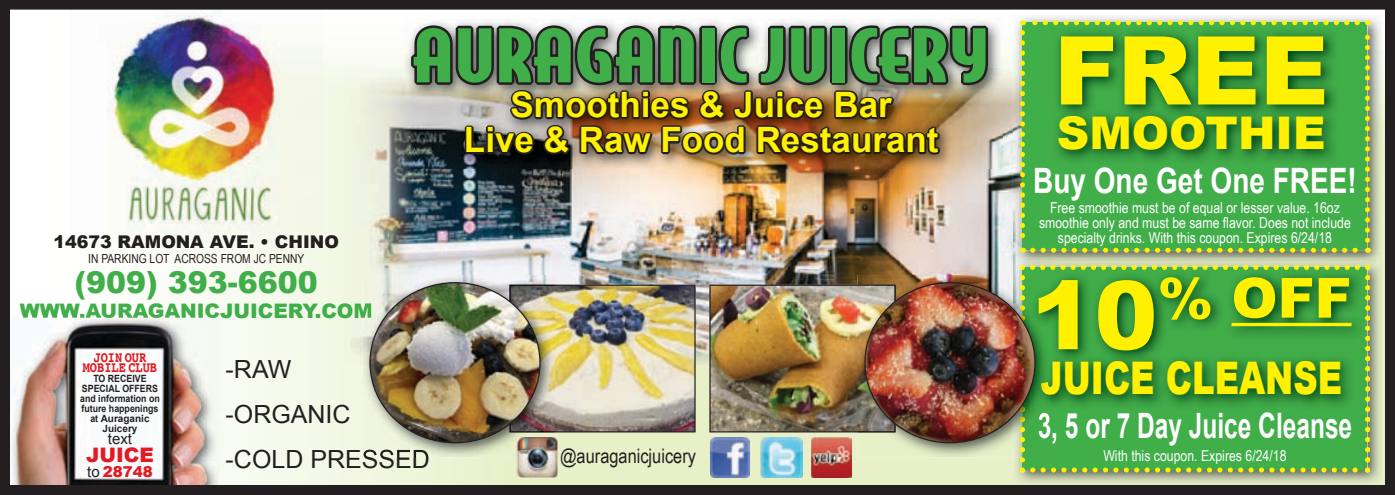
<style>
.page{position:relative;width:1395px;height:495px;background:#fff}
.page>*{position:absolute;margin:0;border:0;box-sizing:border-box;transform-origin:0 0}
.t1{font:900 95px "Arial";color:#fff101}
.t2{font:70px "Bodega Sans Black Oldstyle";color:#40ae49;scale:1.2 1}
.t3{font:900 55.5px "Arial";color:#fff101}
.t4{font:900 45px "Arial";color:#fff101;scale:.75 1}
.t5{font:900 45px "Arial";color:#fff101}
.t6{font:700 35px/35px "Arial";color:#fff101;text-align:center}
.t7{font:700 35px "Arial";color:#fff;scale:.7 1}
.t8{font:700 35px "Arial";color:#fff;scale:.8 1}
.t9{font:900 30px "Arial";color:#40ae49}
.t10{font:25px/45px "Arial";color:#231f20}
.t11{font:900 20px "Arial";color:#40ae49}
.t12{font:20px "Arial Narrow";color:#231f20}
.t13{font:900 20px "Arial";color:#e21a21}
.t14{font:900 17.5px "Arial";color:#231f20}
.t15{font:15px/15px "Arial Narrow";color:#fff;text-align:center}
.t16{font:700 15px "Courier";color:#e21a21;scale:.8 1}
.t17{font:900 15px "Arial";color:#e21a21}
.t18{font:15px "Arial";color:#231f20}
.t19{font:12.5px "Arial Narrow";color:#231f20}
.t20{font:700 10px/10px "Arial";color:#231f20;text-align:center;scale:.88 1}
.s1{font-weight:400;color:#231f20}
.s2{font-size:95px}
</style>
<div class="page">
<img style="left:196px;top:37px;width:817px;height:447px">
<img style="left:226px;top:450px;width:202px;height:18px">
<img style="left:22px;top:303px;width:320px;height:15px">
<img style="left:342px;top:69px;width:671px;height:297px">
<img style="left:107px;top:11px;width:215px;height:231px">
<img style="left:1013px;top:16px;width:371px;height:468px">
<img style="left:1013px;top:69px;width:41px;height:189px">
<svg style="left:1022px;top:23px;width:346px;height:227px;background:#31953c"></svg>
<svg style="left:1033px;top:248px;width:329px;height:5px;background:#9fb63f"></svg>
<svg style="left:1020px;top:33px;width:5px;height:220px"></svg>
<svg style="left:1365px;top:20px;width:5px;height:220px"></svg>
<svg style="left:1022px;top:20px;width:335px;height:5px;background:#b2d357"></svg>
<img style="left:1013px;top:266px;width:7px;height:9px">
<img style="left:1013px;top:258px;width:371px;height:8px">
<svg style="left:1020px;top:265px;width:350px;height:208px;background:#54b247"></svg>
<img style="left:1031px;top:270px;width:334px;height:139px">
<img style="left:1365px;top:276px;width:1px;height:133px">
<img style="left:1032px;top:270px;width:326px;height:1px">
<img style="left:1050px;top:280px;width:104px;height:70px">
<img style="left:1050px;top:361px;width:291px;height:34px">
<hr style="left:1232px;top:323px;width:120px;height:3px;background:#fff101">
<img style="left:515px;top:438px;width:43px;height:40px">
<img style="left:710px;top:438px;width:40px;height:40px">
<img style="left:760px;top:438px;width:42px;height:40px">
<img style="left:811px;top:438px;width:40px;height:40px">
<img style="left:404px;top:20px;width:598px;height:149px">
<img style="left:409px;top:21px;width:582px;height:139px">
<img style="left:79px;top:318px;width:141px;height:166px">
<img style="left:22px;top:316px;width:198px;height:2px">
<img style="left:11px;top:323px;width:195px;height:161px">
<img style="left:555px;top:285px;width:141px;height:148px">
<img style="left:709px;top:285px;width:148px;height:148px">
<img style="left:362px;top:275px;width:193px;height:183px">
<img style="left:362px;top:450px;width:66px;height:8px">
<img style="left:362px;top:303px;width:8px;height:15px">
<img style="left:515px;top:438px;width:40px;height:20px">
<img style="left:540px;top:285px;width:15px;height:147px">
<img style="left:370px;top:283px;width:170px;height:160px">
<img style="left:857px;top:275px;width:193px;height:183px">
<img style="left:1020px;top:275px;width:5px;height:183px">
<img style="left:1031px;top:275px;width:19px;height:134px">
<img style="left:1039px;top:280px;width:11px;height:70px">
<img style="left:1041px;top:361px;width:9px;height:34px">
<img style="left:1039px;top:412px;width:11px;height:33px">
<img style="left:857px;top:285px;width:8px;height:147px">
<img style="left:865px;top:283px;width:170px;height:160px">
<div style="left:0;top:0;width:1395px;height:495px;border:10px solid #231f20"></div>
<h2 class="t2" style="left:413px;top:8px;width:482px">AURAGANIC JUICERY</h2>
<h3 class="t6" style="left:464px;top:89px;width:476px">Smoothies &amp; Juice Bar<br>Live &amp; Raw Food Restaurant</h3>
<h1 class="t1" style="left:1054px;top:2px;width:276px">FREE</h1>
<h3 class="t5" style="left:1057px;top:101px;width:270px">SMOOTHIE</h3>
<p class="t14" style="left:53px;top:229px;width:287px">14673 RAMONA AVE. • CHINO</p>
<p class="t19" style="left:88px;top:249px;width:218px">IN PARKING LOT ACROSS FROM JC PENNY</p>
<h3 class="t9" style="left:75px;top:260px;width:245px">(909) 393-6600</h3>
<h3 class="t11" style="left:20px;top:296px;width:354px">WWW.AURAGANICJUICERY.COM</h3>
<p class="t16" style="left:94px;top:345px;width:68px">JOIN OUR</p>
<p class="t16" style="left:83px;top:355px;width:94px">MOBILE CLUB</p>
<p class="t20" style="left:80px;top:374px;width:92px">TO RECEIVE<br>SPECIAL OFFERS and information on future happenings at Auraganic<br>Juicery</p>
<p class="t18" style="left:108px;top:429px;width:26px">text</p>
<h3 class="t13" style="left:86px;top:440px;width:69px">JUICE</h3>
<p class="t17" style="left:87px;top:461px;width:67px"><span class="s1">to</span> 28748</p>
<h3 class="t10" style="left:226px;top:347px;width:206px">-RAW<br>-ORGANIC -COLD PRESSED</h3>
<h3 class="t8" style="left:1033px;top:158px;width:406px">Buy One Get One FREE!</h3>
<p class="t15" style="left:1039px;top:200px;width:313px">Free smoothie must be of equal or lesser value. 16oz smoothie only and must be same flavor. Does not include specialty drinks. With this coupon. Expires 6/24/18</p>
<h3 class="t3" style="left:1031px;top:258px;width:322px"><span class="s2">10</span>% OFF</h3>
<h3 class="t4" style="left:1040px;top:346px;width:404px">JUICE CLEANSE</h3>
<h3 class="t7" style="left:1038px;top:403px;width:451px">3, 5 or 7 Day Juice Cleanse</h3>
<h3 class="t12" style="left:560px;top:442px;width:138px">@auraganicjuicery</h3>
<p class="t15" style="left:1103px;top:448px;width:185px">With this coupon. Expires 6/24/18</p>
</div>
